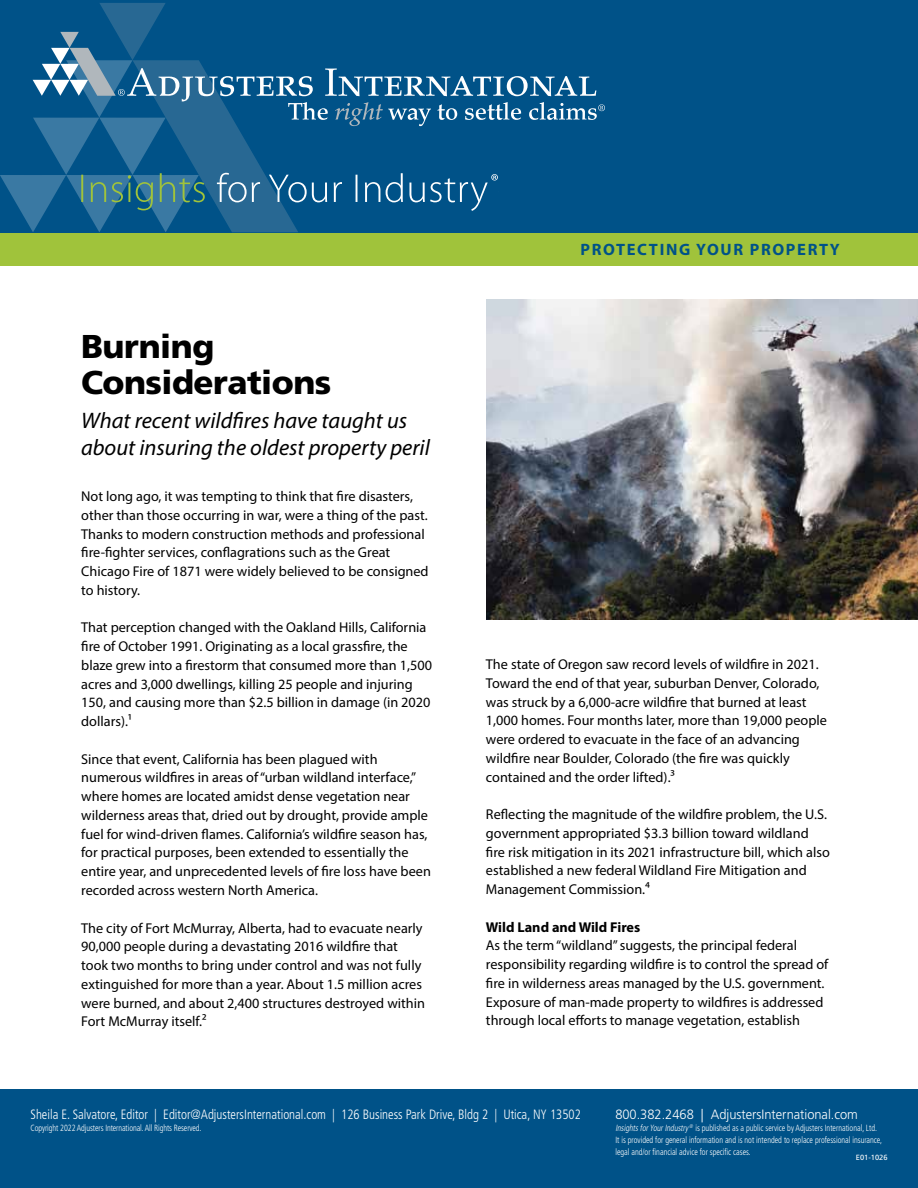
<style>
.page{position:relative;width:918px;height:1188px;background:#fff}
.page>*{position:absolute;margin:0;border:0;box-sizing:border-box;transform-origin:0 0}
.t1{font:900 33px/36px "Frutiger LT Std";letter-spacing:-.015em;color:#000}
.t2{font:italic 22.5px/27px "Myriad Pro";color:#000}
.t3{font:700 16.5px "Myriad Pro";letter-spacing:.1em;color:#005288}
.t4{font:14.25px/18.8px "Myriad Pro";color:#000}
.t5{font:700 14.25px "Myriad Pro";color:#000}
.t6{font:300 condensed 13.5px "Frutiger LT Std";color:#fff;scale:.95 1}
.t7{font:300 13.5px "Frutiger LT Std";color:#fff;scale:.95 1}
.t8{font:300 condensed 9px/12px "Frutiger LT Std";color:#fff;scale:.9 1}
.t9{font:7.5px "Frutiger LT Std";color:#fff}
.s1{font-style:italic}
</style>
<div class="page">
<div style="left:0;top:1089px;width:918px;height:99px;background:#005288"></div>
<img style="left:486px;top:300px;width:432px;height:319px">
<div style="left:0;top:0;width:918px;height:234px;background:#005288"></div>
<div style="left:0;top:233px;width:918px;height:33px;background:#a0c33b"></div>
<svg style="left:0;top:3px;width:605px;height:229px"></svg>
<h1 class="t1" style="left:81px;top:328px;width:252px">Burning<br>Considerations</h1>
<h2 class="t2" style="left:81px;top:407px;width:350px">What recent wildfires have taught us about insuring the oldest property peril</h2>
<p class="t4" style="left:81px;top:487px;width:349px">Not long ago, it was tempting to think that fire disasters, other than those occurring in war, were a thing of the past.<br>Thanks to modern construction methods and professional fire-fighter services, conflagrations such as the Great Chicago Fire of 1871 were widely believed to be consigned to history.</p>
<p class="t4" style="left:81px;top:618px;width:352px">That perception changed with the Oakland Hills, California fire of October 1991. Originating as a local grassfire, the blaze grew into a firestorm that consumed more than 1,500 acres and 3,000 dwellings, killing 25 people and injuring 150, and causing more than $2.5 billion in damage (in 2020 dollars).1</p>
<p class="t4" style="left:81px;top:749px;width:351px">Since that event, California has been plagued with numerous wildfires in areas of “urban wildland interface,” where homes are located amidst dense vegetation near wilderness areas that, dried out by drought, provide ample fuel for wind-driven flames. California’s wildfire season has, for practical purposes, been extended to essentially the entire year, and unprecedented levels of fire loss have been recorded across western North America.</p>
<p class="t4" style="left:81px;top:918px;width:345px">The city of Fort McMurray, Alberta, had to evacuate nearly 90,000 people during a devastating 2016 wildfire that took two months to bring under control and was not fully extinguished for more than a year. About 1.5 million acres were burned, and about 2,400 structures destroyed within Fort McMurray itself.2</p>
<p class="t3" style="left:580px;top:239px;width:261px">PROTECTING YOUR PROPERTY</p>
<p class="t4" style="left:486px;top:655px;width:342px">The state of Oregon saw record levels of wildfire in 2021.<br>Toward the end of that year, suburban Denver, Colorado, was struck by a 6,000-acre wildfire that burned at least 1,000 homes. Four months later, more than 19,000 people were ordered to evacuate in the face of an advancing wildfire near Boulder, Colorado (the fire was quickly contained and the order lifted).3</p>
<p class="t4" style="left:486px;top:805px;width:345px">Reflecting the magnitude of the wildfire problem, the U.S. government appropriated $3.3 billion toward wildland fire risk mitigation in its 2021 infrastructure bill, which also established a new federal Wildland Fire Mitigation and Management Commission.⁴</p>
<p class="t5" style="left:486px;top:918px;width:156px">Wild Land and Wild Fires</p>
<p class="t4" style="left:486px;top:936px;width:344px">As the term “wildland” suggests, the principal federal responsibility regarding wildfire is to control the spread of fire in wilderness areas managed by the U.S. government.<br>Exposure of man-made property to wildfires is addressed through local efforts to manage vegetation, establish</p>
<p class="t6" style="left:31px;top:1107px;width:581px">Sheila E. Salvatore, Editor | Editor@AdjustersInternational.com | 126 Business Park Drive, Bldg 2 | Utica, NY 13502</p>
<p class="t7" style="left:615px;top:1107px;width:257px">800.382.2468 | AdjustersInternational.com</p>
<p class="t8" style="left:31px;top:1122px;width:191px">Copyright 2022 Adjusters International. All Rights Reserved.</p>
<p class="t8" style="left:615px;top:1122px;width:298px"><span class="s1">InsightsforYourIndustry</span><sup>®</sup> is published as a public service by Adjusters International, Ltd.<br>It is provided for general information and is not intended to replace professional insurance, legal and/or financial advice for specific cases.</p>
<p class="t9" style="left:856px;top:1153px;width:33px">E01-1026</p>
</div>
